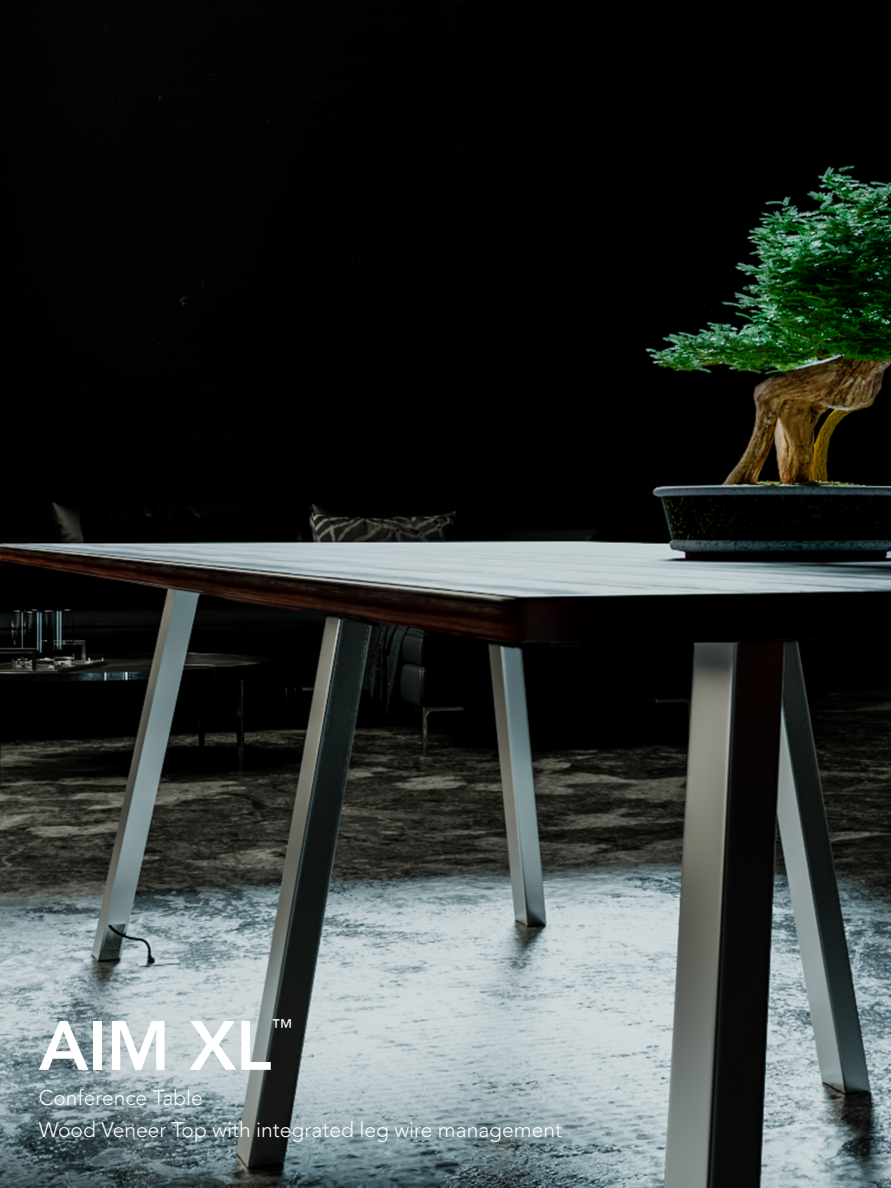
<style>
.page{position:relative;width:891px;height:1188px;background:#fff}
.page>*{position:absolute;margin:0;border:0;box-sizing:border-box;transform-origin:0 0}
.t1{font:800 69px "Avenir LT Std";color:#fff}
.t2{font:300 21px "Avenir LT Std";color:#fff}
.t3{font:21px "Avenir LT Std";color:#fff}
</style>
<div class="page">
<img style="left:0;top:0;width:891px;height:1188px">
<p class="t3" style="left:272px;top:1014px;width:22px">™</p>
<p class="t1" style="left:39px;top:1005px;width:234px">AIM XL</p>
<p class="t2" style="left:39px;top:1085px;width:166px">Conference Table</p>
<p class="t2" style="left:39px;top:1118px;width:525px">Wood Veneer Top with integrated leg wire management</p>
</div>
